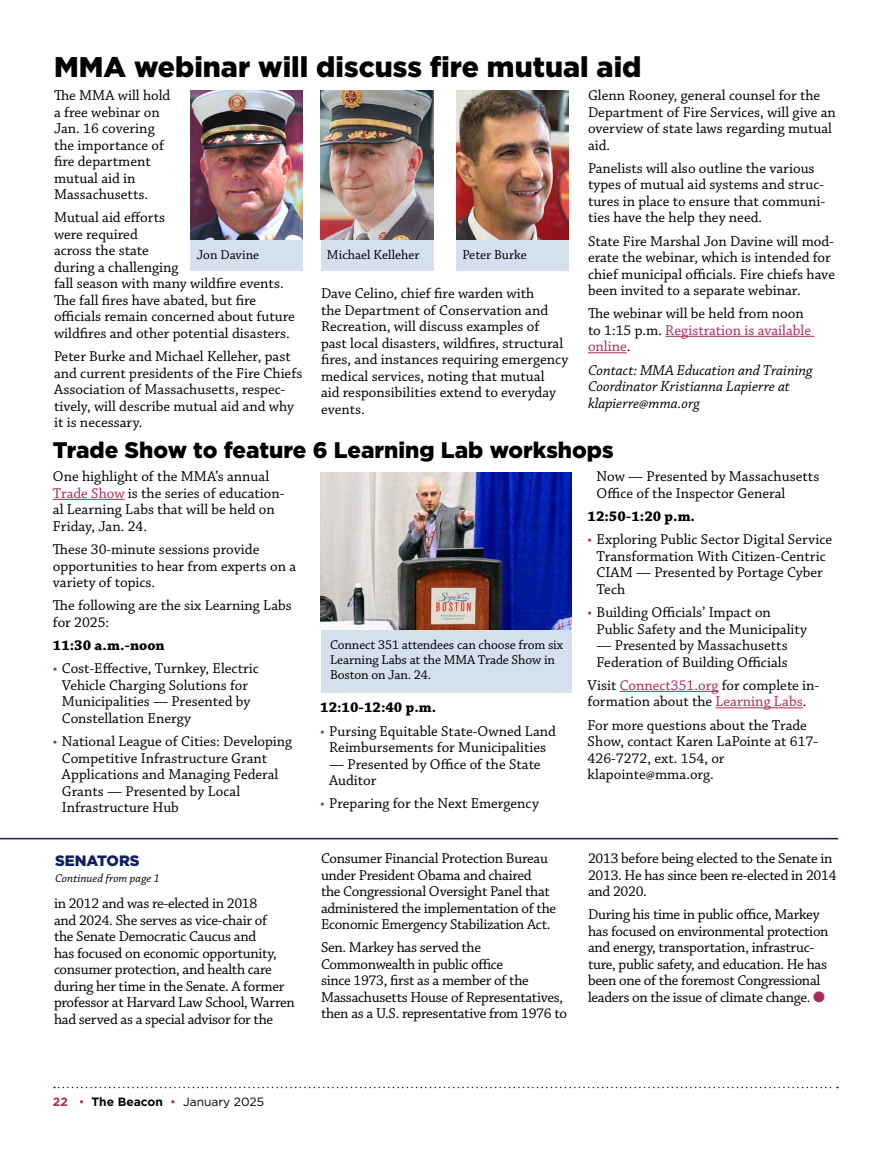
<style>
.page{position:relative;width:891px;height:1161px;background:#fff}
.page>*{position:absolute;margin:0;border:0;box-sizing:border-box;transform-origin:0 0}
.t1{font:900 28.5px "Gotham";color:#000}
.t2{font:900 22.5px "Gotham";color:#000}
.t3{font:15px/16.5px "Chaparral Pro";color:#000}
.t4{font:15px/16.5px "Chaparral Pro";letter-spacing:-.02em;color:#000}
.t5{font:italic 15px/16.5px "Chaparral Pro";color:#000}
.t6{font:700 15px "Chaparral Pro";color:#000}
.t7{font:900 15px "Gotham";color:#0f1f64}
.t8{font:13.5px/15px "Chaparral Pro";letter-spacing:-.01em;color:#000}
.t9{font:12px "Gotham";color:#000}
.t10{font:italic 12px "Chaparral Pro";color:#000}
.s1{color:#ab285d}
.s2{font-weight:700;color:#ab285d}
.s3{font-weight:700}
</style>
<div class="page">
<svg style="left:54px;top:1087px;width:784px;height:1px"></svg>
<hr style="left:0;top:838px;width:838px;height:1px;background:#0f1f64">
<hr style="left:665px;top:336px;width:149px;height:1px;background:#ab285d">
<hr style="left:588px;top:352px;width:39px;height:1px;background:#ab285d">
<div style="left:321px;top:240px;width:112px;height:31px;background:#d4e0ee"></div>
<img style="left:321px;top:90px;width:112px;height:150px">
<div style="left:456px;top:240px;width:113px;height:31px;background:#d4e0ee"></div>
<img style="left:456px;top:90px;width:113px;height:150px">
<div style="left:190px;top:240px;width:113px;height:31px;background:#d4e0ee"></div>
<img style="left:190px;top:90px;width:113px;height:150px">
<hr style="left:53px;top:499px;width:72px;height:1px;background:#ab285d">
<hr style="left:620px;top:691px;width:98px;height:1px;background:#ab285d">
<hr style="left:716px;top:707px;width:87px;height:1px;background:#ab285d">
<div style="left:321px;top:472px;width:250px;height:221px;background:#d4e0ee"></div>
<img style="left:321px;top:472px;width:250px;height:157px">
<h1 class="t1" style="left:54px;top:47px;width:589px">MMA webinar will discuss fire mutual aid</h1>
<p class="t3" style="left:54px;top:88px;width:118px">The MMA will hold a free webinar on<br>Jan. 16 covering the importance of fire department mutual aid in<br>Massachusetts.</p>
<p class="t3" style="left:54px;top:210px;width:242px">Mutual aid efforts<br>were required<br>across the state<br>during a challenging<br>fall season with many wildfire events.<br>The fall fires have abated, but fire officials remain concerned about future wildfires and other potential disasters.</p>
<p class="t3" style="left:54px;top:349px;width:250px">Peter Burke and Michael Kelleher, past and current presidents of the Fire Chiefs Association of Massachusetts, respec&shy;tively, will describe mutual aid and why it is necessary.</p>
<p class="t3" style="left:588px;top:88px;width:249px">Glenn Rooney, general counsel for the<br>Department of Fire Services, will give an overview of state laws regarding mutual aid.</p>
<p class="t3" style="left:588px;top:160px;width:239px">Panelists will also outline the various types of mutual aid systems and struc&shy;tures in place to ensure that communi&shy;ties have the help they need.</p>
<p class="t3" style="left:588px;top:233px;width:249px">State Fire Marshal Jon Davine will mod&shy;erate the webinar, which is intended for chief municipal officials. Fire chiefs have been invited to a separate webinar.</p>
<p class="t3" style="left:588px;top:306px;width:225px">The webinar will be held from noon to 1:15 p.m. <span class="s1">Registration is available online</span>.</p>
<p class="t5" style="left:588px;top:362px;width:226px">Contact: MMA Education and Training<br>Coordinator Kristianna Lapierre at klapierre@mma.org</p>
<p class="t8" style="left:197px;top:248px;width:64px">Jon Davine</p>
<p class="t8" style="left:327px;top:248px;width:94px">Michael Kelleher</p>
<p class="t8" style="left:462px;top:248px;width:66px">Peter Burke</p>
<p class="t3" style="left:321px;top:286px;width:249px">Dave Celino, chief fire warden with<br>the Department of Conservation and Recreation, will discuss examples of past local disasters, wildfires, structural fires, and instances requiring emergency medical services, noting that mutual<br>aid responsibilities extend to everyday events.</p>
<h2 class="t2" style="left:53px;top:435px;width:562px">Trade Show to feature 6 Learning Lab workshops</h2>
<p class="t3" style="left:53px;top:469px;width:233px">One highlight of the MMA’s annual<br><span class="s1">Trade Show</span> is the series of education&shy;al Learning Labs that will be held on<br>Friday, Jan. 24.</p>
<p class="t3" style="left:53px;top:542px;width:245px">These 30-minute sessions provide opportunities to hear from experts on a variety of topics.</p>
<p class="t3" style="left:53px;top:598px;width:240px">The following are the six Learning Labs for 2025:</p>
<p class="t6" style="left:53px;top:637px;width:113px">11:30 a.m.-noon</p>
<p class="t3" style="left:62px;top:661px;width:199px;text-indent:-9px"><span class="s1">•</span> Cost-Effective, Turnkey, Electric<br>Vehicle Charging Solutions for<br>Municipalities — Presented by<br>Constellation Energy</p>
<p class="t3" style="left:62px;top:734px;width:232px;text-indent:-9px"><span class="s1">•</span> National League of Cities: Developing<br>Competitive Infrastructure Grant<br>Applications and Managing Federal<br>Grants — Presented by Local<br>Infrastructure Hub</p>
<p class="t3" style="left:597px;top:469px;width:224px">Now — Presented by Massachusetts<br>Office of the Inspector General</p>
<p class="t6" style="left:588px;top:508px;width:109px">12:50-1:20 p.m.</p>
<p class="t3" style="left:597px;top:532px;width:237px;text-indent:-9px"><span class="s1">•</span> Exploring Public Sector Digital Service<br>Transformation With Citizen-Centric<br>CIAM — Presented by Portage Cyber<br>Tech</p>
<p class="t3" style="left:597px;top:605px;width:212px;text-indent:-9px"><span class="s1">•</span> Building Officials’ Impact on<br>Public Safety and the Municipality</p>
<p class="t3" style="left:597px;top:638px;width:193px">— Presented by Massachusetts<br>Federation of Building Officials</p>
<p class="t3" style="left:588px;top:677px;width:233px">Visit <span class="s1">Connect351.org</span> for complete in&shy;formation about the <span class="s1">Learning Labs</span>.</p>
<p class="t3" style="left:588px;top:717px;width:232px">For more questions about the Trade<br>Show, contact Karen LaPointe at 617-<br>426-7272, ext. 154, or klapointe@mma.org.</p>
<p class="t8" style="left:330px;top:638px;width:234px">Connect 351 attendees can choose from six<br>Learning Labs at the MMA Trade Show in<br>Boston on Jan. 24.</p>
<p class="t6" style="left:320px;top:699px;width:117px">12:10-12:40 p.m.</p>
<p class="t3" style="left:320px;top:723px;width:237px;text-align:center"><span class="s1">•</span> Pursing Equitable State-Owned Land<br>Reimbursements for Municipalities</p>
<p class="t3" style="left:329px;top:756px;width:213px">— Presented by Office of the State<br>Auditor</p>
<p class="t3" style="left:320px;top:796px;width:220px"><span class="s1">•</span> Preparing for the Next Emergency</p>
<p class="t7" style="left:55px;top:851px;width:86px">SENATORS</p>
<p class="t10" style="left:55px;top:872px;width:106px">Continued from page 1</p>
<p class="t4" style="left:54px;top:896px;width:242px">in 2012 and was re-elected in 2018<br>and 2024. She serves as vice-chair of<br>the Senate Democratic Caucus and<br>has focused on economic opportunity, consumer protection, and health care during her time in the Senate. A former professor at Harvard Law School, Warren had served as a special advisor for the</p>
<p class="t4" style="left:321px;top:851px;width:237px">Consumer Financial Protection Bureau under President Obama and chaired<br>the Congressional Oversight Panel that administered the implementation of the Economic Emergency Stabilization Act.</p>
<p class="t4" style="left:321px;top:940px;width:247px">Sen. Markey has served the Commonwealth in public office<br>since 1973, first as a member of the Massachusetts House of Representatives, then as a U.S. representative from 1976 to</p>
<p class="t4" style="left:588px;top:851px;width:250px">2013 before being elected to the Senate in<br>2013. He has since been re-elected in 2014 and 2020.</p>
<p class="t4" style="left:588px;top:907px;width:242px">During his time in public office, Markey has focused on environmental protection and energy, transportation, infrastruc&shy;ture, public safety, and education. He has been one of the foremost Congressional leaders on the issue of climate change. <span class="s1">●</span></p>
<p class="t9" style="left:53px;top:1094px;width:213px"><span class="s2">22</span> <span class="s1">•</span> <span class="s3">The Beacon</span> <span class="s1">•</span> January 2025</p>
</div>
